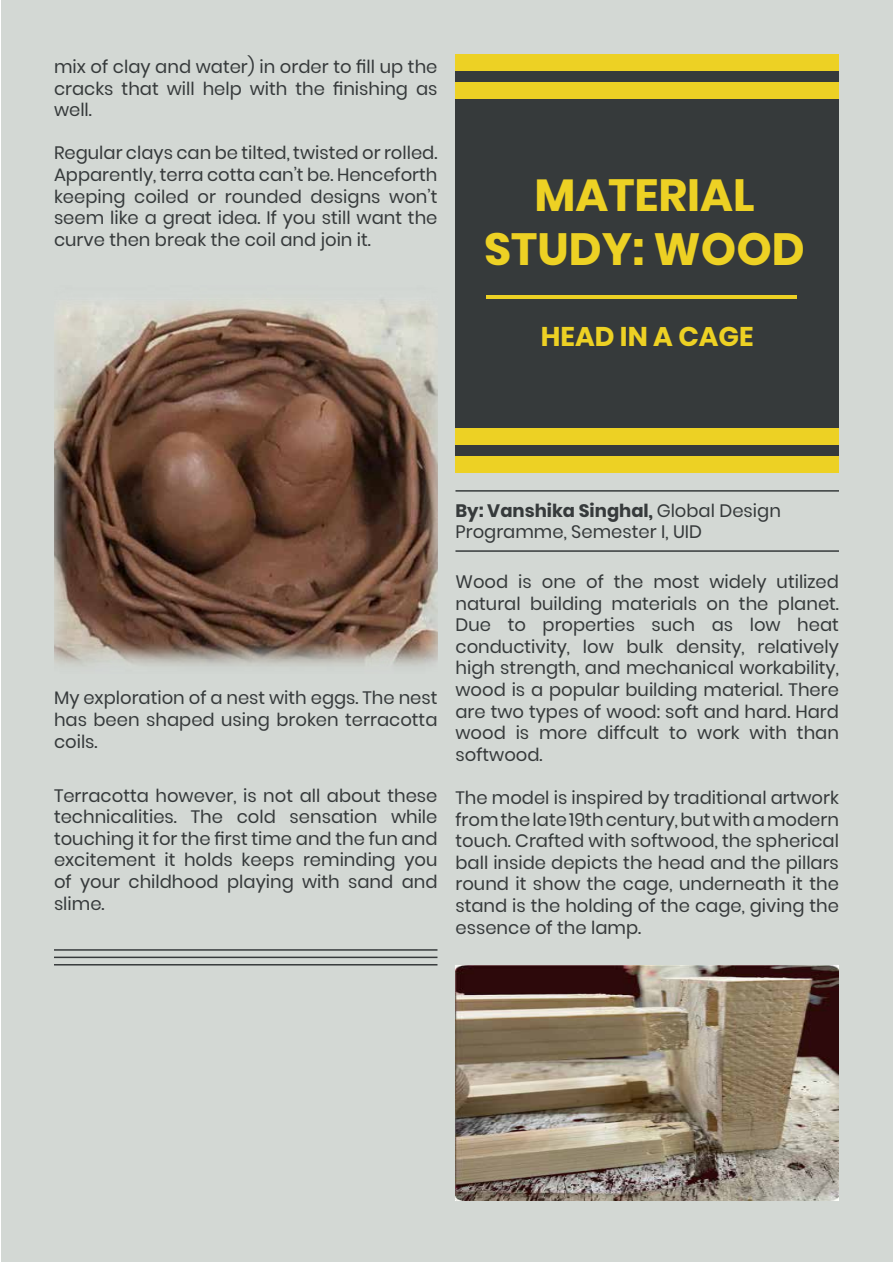
<style>
.page{position:relative;width:893px;height:1263px;background:#fff}
.page>*{position:absolute;margin:0;border:0;box-sizing:border-box;transform-origin:0 0}
.t1{font:700 45px/54px "Poppins";color:#edd124;text-align:center}
.t2{font:700 27px "Poppins";color:#edd124}
.t3{font:18px/21.6px "Poppins";color:#363a3b;text-align:justify}
.s1{font-weight:700}
</style>
<div class="page">
<div style="left:1px;top:1px;width:891px;height:1261px;background:#d3d8d4"></div>
<img style="left:54px;top:300px;width:383px;height:366px">
<hr style="left:54px;top:956px;width:383px;height:2px;background:#363a3b">
<hr style="left:54px;top:949px;width:383px;height:2px;background:#363a3b">
<hr style="left:54px;top:964px;width:383px;height:1px;background:#363a3b">
<div style="left:455px;top:54px;width:384px;height:419px;background:#363a3b"></div>
<div style="left:455px;top:54px;width:384px;height:16px;background:#edd124"></div>
<div style="left:455px;top:83px;width:384px;height:16px;background:#edd124"></div>
<div style="left:455px;top:428px;width:384px;height:16px;background:#edd124"></div>
<div style="left:455px;top:456px;width:384px;height:17px;background:#edd124"></div>
<hr style="left:486px;top:296px;width:311px;height:3px;background:#edd124">
<hr style="left:455px;top:490px;width:384px;height:2px;background:#363a3b">
<hr style="left:455px;top:550px;width:384px;height:2px;background:#363a3b">
<img style="left:455px;top:965px;width:384px;height:235px">
<p class="t3" style="left:54px;top:56px;width:385px">mix of clay and water) in order to fill up the cracks that will help with the finishing as well.</p>
<p class="t3" style="left:54px;top:142px;width:385px">Regular clays can be tilted, twisted or rolled.<br>Apparently, terra cotta can’t be. Henceforth keeping coiled or rounded designs won’t seem like a great idea. If you still want the curve then break the coil and join it.</p>
<h1 class="t1" style="left:484px;top:168px;width:322px">MATERIAL<br>STUDY: WOOD</h1>
<h2 class="t2" style="left:541px;top:321px;width:214px">HEAD IN A CAGE</h2>
<p class="t3" style="left:54px;top:687px;width:385px">My exploration of a nest with eggs. The nest has been shaped using broken terracotta coils.</p>
<p class="t3" style="left:54px;top:784px;width:385px">Terracotta however, is not all about these technicalities. The cold sensation while touching it for the first time and the fun and excitement it holds keeps reminding you of your childhood playing with sand and slime.</p>
<p class="t3" style="left:455px;top:500px;width:327px"><span class="s1">By: Vanshika Singhal,</span> Global Design<br>Programme, Semester I, UID</p>
<p class="t3" style="left:455px;top:571px;width:385px">Wood is one of the most widely utilized natural building materials on the planet.<br>Due to properties such as low heat conductivity, low bulk density, relatively high strength, and mechanical workability, wood is a popular building material. There are two types of wood: soft and hard. Hard wood is more diffcult to work with than softwood.</p>
<p class="t3" style="left:455px;top:787px;width:385px">The model is inspired by traditional artwork from the late 19th century, but with a modern touch. Crafted with softwood, the spherical ball inside depicts the head and the pillars round it show the cage, underneath it the stand is the holding of the cage, giving the essence of the lamp.</p>
</div>
